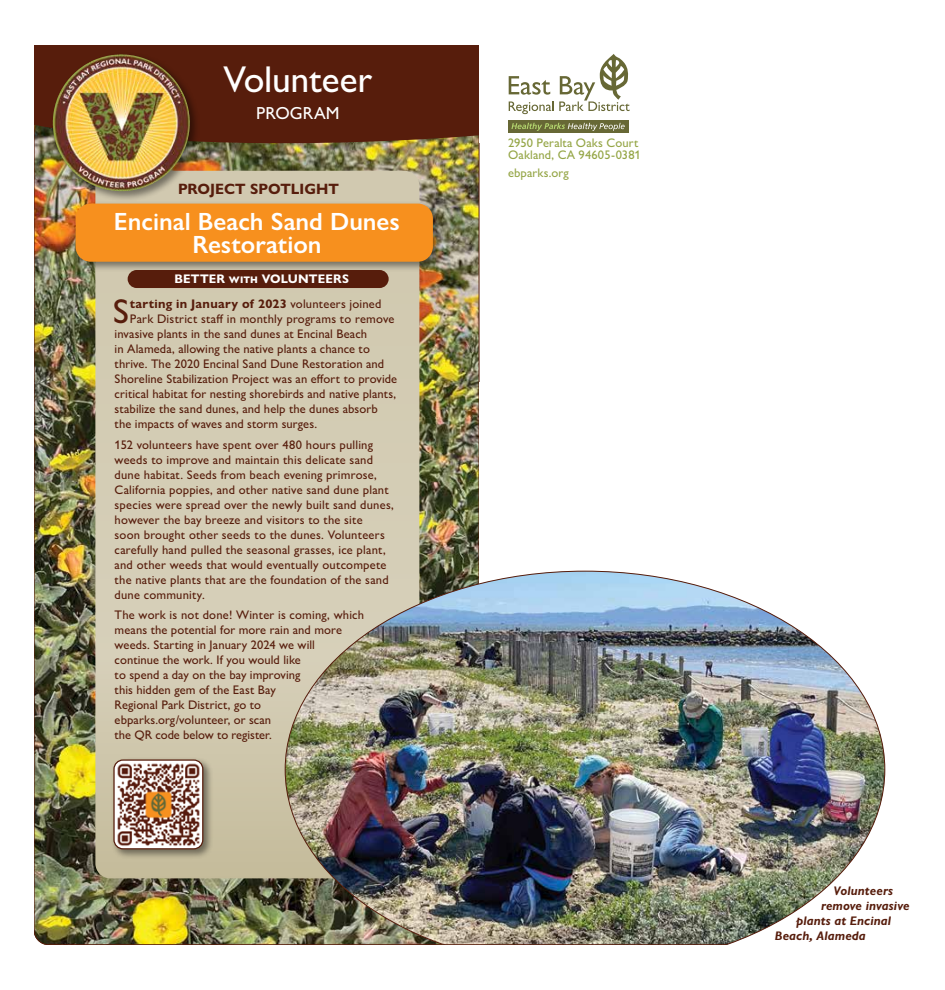
<style>
.page{position:relative;width:945px;height:990px;background:#fff}
.page>*{position:absolute;margin:0;border:0;box-sizing:border-box;transform-origin:0 0}
.t1{font:500 37.5px "Gill Sans Nova";color:#fff}
.t2{font:500 34.5px "Gill Sans Nova";color:#571d0c}
.t3{font:600 25px/23.8px "Gill Sans Nova";color:#fff;text-align:center}
.t4{font:500 17.5px "Gill Sans Nova";letter-spacing:.005em;color:#fff}
.t5{font:700 15px "Gill Sans Nova";letter-spacing:-.005em;color:#571d0c}
.t6{font:500 12.5px/15px "Gill Sans Nova";letter-spacing:.01em;color:#571d0c}
.t7{font:italic 700 12.5px "Gill Sans Nova";letter-spacing:.01em;color:#571d0c}
.t8{font:500 12.5px/12px "Gill Sans Nova";letter-spacing:.015em;color:#94a545}
.t9{font:700 12.5px "Gill Sans Nova";letter-spacing:.02em;color:#571d0c}
.t10{font:700 12.5px "Gill Sans Nova";letter-spacing:.01em;color:#fff}
.s1{font-weight:500}
</style>
<div class="page">
<div style="left:508px;top:120px;width:121px;height:13px;background:#676835"></div>
<svg style="left:509px;top:54px;width:121px;height:60px"></svg>
<svg style="left:511px;top:123px;width:114px;height:8px"></svg>
<img style="left:34px;top:46px;width:446px;height:899px">
<div style="left:479px;top:44px;width:12px;height:99px;background:#fff"></div>
<div style="left:479px;top:382px;width:79px;height:229px;background:#fff"></div>
<div style="left:128px;top:270px;width:261px;height:18px;background:#571d0c;border-radius:9px"></div>
<div style="left:111px;top:757px;width:103px;height:103px;background:#000;opacity:.45"></div>
<img style="left:114px;top:760px;width:89px;height:89px">
<div style="left:113px;top:759px;width:90px;height:90px;border:1px solid #571d0c;border-radius:9px"></div>
<img style="left:285px;top:571px;width:600px;height:374px">
<hr style="left:444px;top:944px;width:282px;height:1px;background:#571d0c">
<h1 class="t1" style="left:224px;top:57px;width:150px">Volunteer</h1>
<h3 class="t4" style="left:256px;top:102px;width:85px">PROGRAM</h3>
<p class="t5" style="left:178px;top:180px;width:162px">PROJECT SPOTLIGHT</p>
<h3 class="t3" style="left:114px;top:209px;width:288px">Encinal Beach Sand Dunes<br>Restoration</h3>
<p class="t10" style="left:175px;top:271px;width:176px">BETTER with VOLUNTEERS</p>
<h2 class="t2" style="left:113px;top:290px;width:18px">S</h2>
<p class="t9" style="left:130px;top:296px;width:253px">tarting in January of 2023 <span class="s1">volunteers joined</span></p>
<p class="t6" style="left:130px;top:311px;width:266px">Park District staff in monthly programs to remove</p>
<p class="t6" style="left:115px;top:326px;width:254px">invasive plants in the sand dunes at Encinal Beach</p>
<p class="t6" style="left:115px;top:341px;width:257px">in Alameda, allowing the native plants a chance to</p>
<p class="t6" style="left:115px;top:356px;width:271px">thrive. The 2020 Encinal Sand Dune Restoration and</p>
<p class="t6" style="left:115px;top:371px;width:284px">Shoreline Stabilization Project was an effort to provide</p>
<p class="t6" style="left:115px;top:386px;width:283px">critical habitat for nesting shorebirds and native plants,</p>
<p class="t6" style="left:115px;top:401px;width:265px">stabilize the sand dunes, and help the dunes absorb</p>
<p class="t6" style="left:115px;top:416px;width:204px">the impacts of waves and storm surges.</p>
<p class="t6" style="left:115px;top:437px;width:281px">152 volunteers have spent over 480 hours pulling weeds to improve and maintain this delicate sand dune habitat. Seeds from beach evening primrose, California poppies, and other native sand dune plant species were spread over the newly built sand dunes, however the bay breeze and visitors to the site<br>soon brought other seeds to the dunes. Volunteers carefully hand pulled the seasonal grasses, ice plant, and other weeds that would eventually outcompete the native plants that are the foundation of the sand dune community.</p>
<p class="t6" style="left:115px;top:608px;width:251px">The work is not done! Winter is coming, which means the potential for more rain and more weeds. Starting in January 2024 we will<br>continue the work. If you would like<br>to spend a day on the bay improving<br>this hidden gem of the East Bay<br>Regional Park District, go to ebparks.org/volunteer, or scan<br>the QR code below to register.</p>
<p class="t8" style="left:508px;top:137px;width:134px">2950 Peralta Oaks Court<br>Oakland, CA 94605-0381</p>
<p class="t8" style="left:508px;top:167px;width:62px">ebparks.org</p>
<p class="t7" style="left:834px;top:883px;width:61px">Volunteers</p>
<p class="t7" style="left:821px;top:898px;width:90px">remove invasive</p>
<p class="t7" style="left:796px;top:913px;width:97px">plants at Encinal</p>
<p class="t7" style="left:775px;top:928px;width:93px">Beach, Alameda</p>
</div>
